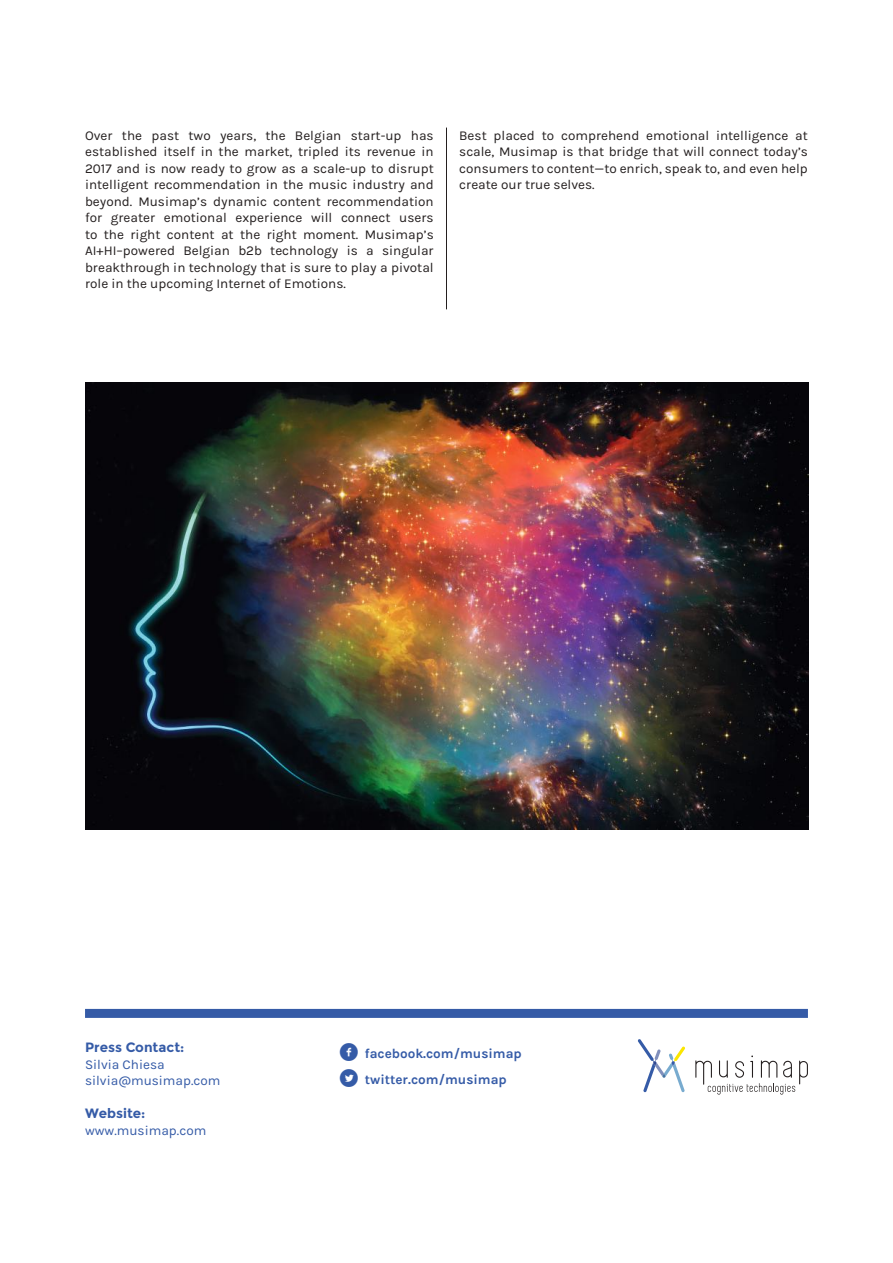
<style>
.page{position:relative;width:893px;height:1263px;background:#fff}
.page>*{position:absolute;margin:0;border:0;box-sizing:border-box;transform-origin:0 0}
.t1{font:13.5px/16.5px "Karla";color:#241f1f;text-align:justify}
.t2{font:13.5px/16.5px "Karla";color:#355ba7}
.t3{font:700 13.5px/25.5px "Karla";color:#355ba7}
.t4{font:700 13.5px "Montserrat";color:#355ba7}
.s1{font-family:"Socialico";font-weight:400;font-size:25.5px}
</style>
<div class="page">
<hr style="left:446px;top:128px;width:1px;height:181px;background:#241f1f">
<div style="left:85px;top:1009px;width:723px;height:9px;background:#355ba7"></div>
<svg style="left:638px;top:1039px;width:47px;height:53px"></svg>
<svg style="left:695px;top:1055px;width:113px;height:39px"></svg>
<img style="left:85px;top:383px;width:723px;height:446px">
<p class="t1" style="left:85px;top:127px;width:350px">Over the past two years, the Belgian start-up has established itself in the market, tripled its revenue in 2017 and is now ready to grow as a scale-up to disrupt intelligent recommendation in the music industry and beyond. Musimap’s dynamic content recommendation for greater emotional experience will connect users to the right content at the right moment. Musimap’s AI+HI–powered Belgian b2b technology is a singular breakthrough in technology that is sure to play a pivotal role in the upcoming Internet of Emotions.</p>
<p class="t1" style="left:459px;top:127px;width:350px">Best placed to comprehend emotional intelligence at scale, Musimap is that bridge that will connect today’s consumers to content—to enrich, speak to, and even help create our true selves.</p>
<p class="t4" style="left:85px;top:1039px;width:101px">Press Contact:</p>
<p class="t2" style="left:85px;top:1056px;width:137px">Silvia Chiesa silvia@musimap.com</p>
<p class="t4" style="left:85px;top:1105px;width:62px">Website:</p>
<p class="t2" style="left:85px;top:1122px;width:123px">www.musimap.com</p>
<p class="t3" style="left:339px;top:1041px;width:184px"><span class="s1">f</span> facebook.com/musimap <span class="s1">l</span> twitter.com/musimap</p>
</div>
